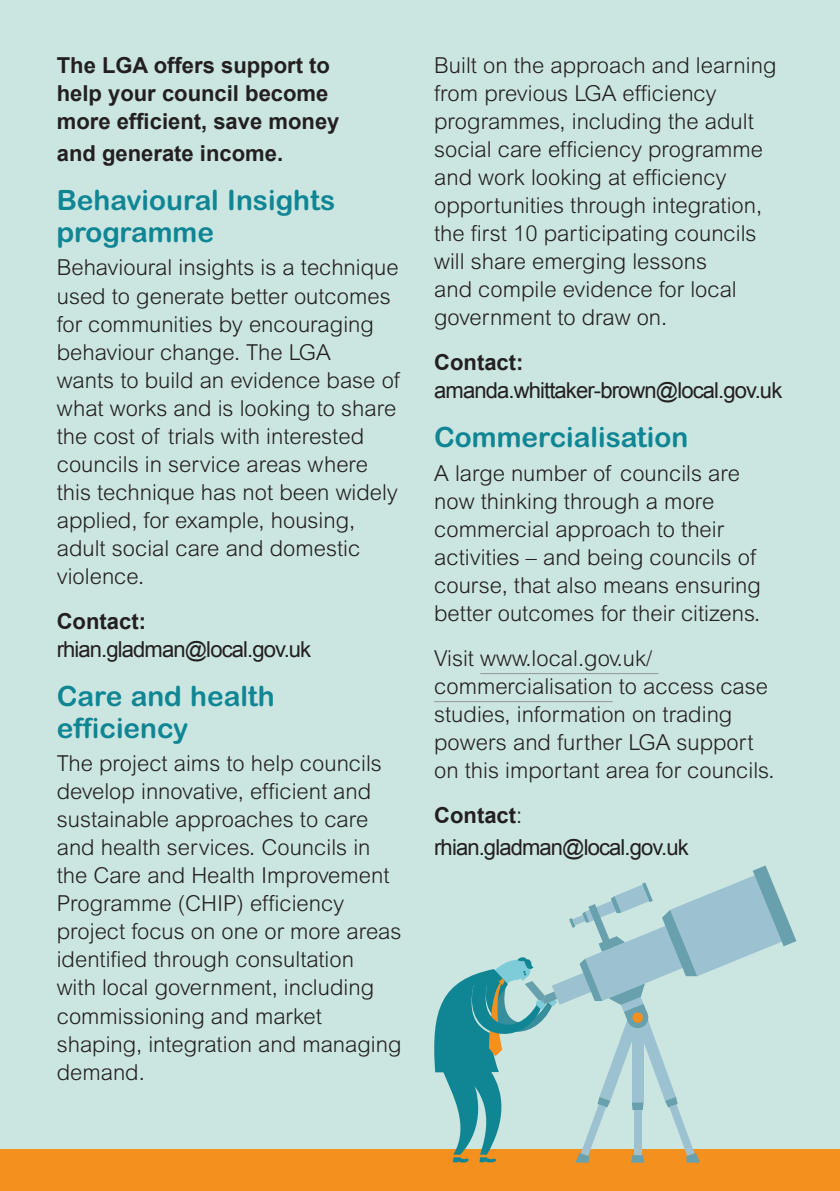
<style>
.page{position:relative;width:840px;height:1191px;background:#fff}
.page>*{position:absolute;margin:0;border:0;box-sizing:border-box;transform-origin:0 0}
.t1{font:700 28px/32px "Arial Rounded MT";color:#108594}
.t2{font:300 22px/28px "Arial MT Std";color:#231f20}
.t3{font:700 22px/28px "Arial";color:#231f20}
.t4{font:22px/32px "Arial";letter-spacing:-.04em;color:#231f20}
.s1{font-weight:700}
.s2{font-family:"Arial MT Std";font-weight:300}
</style>
<div class="page">
<div style="left:0;top:0;width:839px;height:1191px;background:#cbe6e1"></div>
<hr style="left:480px;top:673px;width:178px;height:1px;background:#939598">
<hr style="left:434px;top:701px;width:178px;height:1px;background:#939598">
<div style="left:0;top:1149px;width:839px;height:42px;background:#f4901d"></div>
<svg style="left:434px;top:865px;width:362px;height:298px"></svg>
<p class="t3" style="left:57px;top:52px;width:284px">The LGA offers support to help your council become more efficient, save money</p>
<p class="t3" style="left:57px;top:140px;width:228px">and generate income.</p>
<p class="t1" style="left:57px;top:183px;width:280px">Behavioural Insights programme</p>
<p class="t2" style="left:57px;top:254px;width:344px">Behavioural insights is a technique used to generate better outcomes for communities by encouraging behaviour change. The LGA<br>wants to build an evidence base of what works and is looking to share the cost of trials with interested councils in service areas where this technique has not been widely applied, for example, housing, adult social care and domestic violence.</p>
<p class="t3" style="left:57px;top:607px;width:91px">Contact:</p>
<p class="t4" style="left:57px;top:633px;width:256px">rhian.gladman@local.gov.uk</p>
<p class="t1" style="left:57px;top:679px;width:219px">Care and health efficiency</p>
<p class="t2" style="left:57px;top:749px;width:346px">The project aims to help councils develop innovative, efficient and sustainable approaches to care and health services. Councils in the Care and Health Improvement<br>Programme (CHIP) efficiency project focus on one or more areas identified through consultation<br>with local government, including commissioning and market shaping, integration and managing demand.</p>
<p class="t2" style="left:434px;top:51px;width:343px">Built on the approach and learning from previous LGA efficiency programmes, including the adult social care efficiency programme and work looking at efficiency opportunities through integration, the first 10 participating councils will share emerging lessons<br>and compile evidence for local government to draw on.</p>
<p class="t3" style="left:434px;top:349px;width:91px">Contact:</p>
<p class="t4" style="left:434px;top:374px;width:349px">amanda.whittaker-brown@local.gov.uk</p>
<p class="t1" style="left:434px;top:420px;width:255px">Commercialisation</p>
<p class="t2" style="left:434px;top:459px;width:328px">A large number of councils are now thinking through a more commercial approach to their activities – and being councils of course, that also means ensuring better outcomes for their citizens.</p>
<p class="t2" style="left:434px;top:644px;width:342px">Visit www.local.gov.uk/ commercialisation to access case studies, information on trading powers and further LGA support on this important area for councils.</p>
<p class="t4" style="left:434px;top:799px;width:256px"><span class="s1">Contact</span><span class="s2">: </span>rhian.gladman@local.gov.uk</p>
</div>
